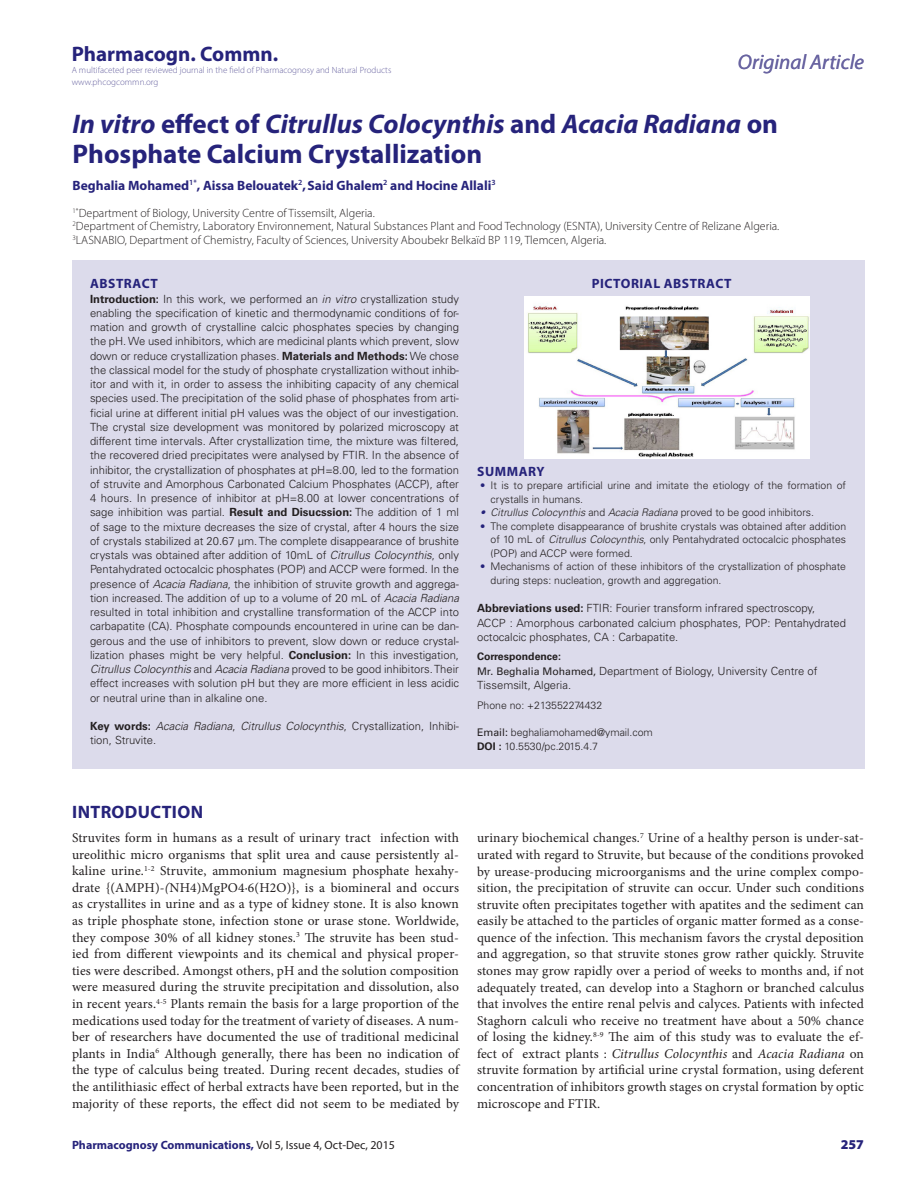
<style>
.page{position:relative;width:918px;height:1188px;background:#fff}
.page>*{position:absolute;margin:0;border:0;box-sizing:border-box;transform-origin:0 0}
.CT{font:700 27px/30px "Myriad Pro";color:#26237b}
.t1{font:700 21px "Myriad Pro";color:#26237b}
.t2{font:italic 21px "Myriad Pro";color:#6964a1}
._1_HD{font:700 18px "Myriad Pro";letter-spacing:.02em;color:#26237b}
.TXT{font:13.5px/16.6px "Minion Pro";letter-spacing:.01em;color:#231f20;text-align:justify}
.CA{font:700 13.5px "Myriad Pro";color:#26237b}
.ABS_HD{font:700 13.5px "Myriad Pro";letter-spacing:.04em;color:#26237b}
.RRH{font:900 13.5px "Myriad Pro";color:#26237b}
.CA_Aff{font:300 12px "Myriad Pro";color:#231f20}
.RRH-2{font:700 12px "Myriad Pro";color:#26237b}
.ABS_TXT{font:300 11.25px/14.2px "Univers LT Std";color:#231f20}
.ABS_AU_ADD{font:300 10.5px/13.5px "Univers LT Std";color:#231f20}
.t3{font:italic 300 10.5px "Univers LT Std";color:#231f20}
.ABS_TXT-2{font:300 10.5px "Univers LT Std";color:#231f20}
.ABS_TXT-3{font:700 10.5px "Univers LT Std";color:#231f20}
.t4{font:300 9px/12px "Myriad Pro";color:#6964a1}
.s1{font-style:italic}
.s2{font-weight:700}
.s3{color:#26237b}
.s4{font-style:normal}
.s5{font-weight:400;font-size:10.5px}
.s6{font-weight:400}
.s7{font-weight:400;color:#231f20}
</style>
<div class="page">
<div style="left:72px;top:260px;width:792px;height:508px;background:#dcdbeb"></div>
<img style="left:524px;top:296px;width:285px;height:162px">
<h2 class="t1" style="left:72px;top:40px;width:208px">Pharmacogn. Commn.</h2>
<p class="t4" style="left:72px;top:64px;width:321px">A multifaceted peer reviewed journal in the field of Pharmacognosy and Natural Products www.phcogcommn.org</p>
<h2 class="t2" style="left:738px;top:49px;width:128px">Original Article</h2>
<p class="CT" style="left:73px;top:108px;width:707px"><span class="s1">In vitro</span> effect of <span class="s1">Citrullus Colocynthis</span> and <span class="s1">Acacia Radiana</span> on<br>Phosphate Calcium Crystallization</p>
<p class="CA" style="left:73px;top:176px;width:425px">Beghalia Mohamed<sup>1*</sup>, Aissa Belouatek<sup>2</sup>,Said Ghalem<sup>2</sup> and Hocine Allali<sup>3</sup></p>
<p class="CA_Aff" style="left:73px;top:205px;width:304px"><sup>1*</sup>Department of Biology, University Centre of Tissemsilt, Algeria.</p>
<p class="CA_Aff" style="left:73px;top:219px;width:708px"><sup>2</sup>Department of Chemistry, Laboratory Environnement, Natural Substances Plant and Food Technology (ESNTA), University Centre of Relizane Algeria.</p>
<p class="CA_Aff" style="left:73px;top:232px;width:535px"><sup>3</sup>LASNABIO, Department of Chemistry, Faculty of Sciences, University Aboubekr Belkaïd BP 119, Tlemcen, Algeria.</p>
<p class="ABS_HD" style="left:90px;top:275px;width:69px">ABSTRACT</p>
<p class="ABS_TXT" style="left:90px;top:291px;width:371px;text-align:justify"><span class="s2">Introduction:</span> In this work, we performed an <span class="s1">in vitro</span> crystallization study enabling the specification of kinetic and thermodynamic conditions of for&shy;mation and growth of crystalline calcic phosphates species by changing the pH. We used inhibitors, which are medicinal plants which prevent, slow down or reduce crystallization phases. <span class="s2">Materials and Methods:</span> We chose the classical model for the study of phosphate crystallization without inhib&shy;itor and with it, in order to assess the inhibiting capacity of any chemical species used. The precipitation of the solid phase of phosphates from arti&shy;ficial urine at different initial pH values was the object of our investigation.<br>The crystal size development was monitored by polarized microscopy at different time intervals. After crystallization time, the mixture was filtered, the recovered dried precipitates were analysed by FTIR. In the absence of inhibitor, the crystallization of phosphates at pH=8.00, led to the formation of struvite and Amorphous Carbonated Calcium Phosphates (ACCP), after 4 hours. In presence of inhibitor at pH=8.00 at lower concentrations of sage inhibition was partial. <span class="s2">Result and Disucssion:</span> The addition of 1 ml of sage to the mixture decreases the size of crystal, after 4 hours the size of crystals stabilized at 20.67 μm. The complete disappearance of brushite crystals was obtained after addition of 10mL of <span class="s1">Citrullus Colocynthis</span>, only Pentahydrated octocalcic phosphates (POP) and ACCP were formed. In the presence of <span class="s1">Acacia Radiana</span>, the inhibition of struvite growth and aggrega&shy;tion increased. The addition of up to a volume of 20 mL of <span class="s1">Acacia Radiana </span>resulted in total inhibition and crystalline transformation of the ACCP into carbapatite (CA). Phosphate compounds encountered in urine can be dan&shy;gerous and the use of inhibitors to prevent, slow down or reduce crystal&shy;lization phases might be very helpful. <span class="s2">Conclusion:</span> In this investigation, <span class="s1">Citrullus Colocynthis</span> and <span class="s1">Acacia Radiana</span> proved to be good inhibitors. Their effect increases with solution pH but they are more efficient in less acidic or neutral urine than in alkaline one.</p>
<p class="ABS_TXT" style="left:90px;top:719px;width:371px"><span class="s2">Key words:</span> <span class="s1">Acacia Radiana</span>, <span class="s1">Citrullus Colocynthis</span>, Crystallization, Inhibi&shy;tion, Struvite.</p>
<p class="ABS_HD" style="left:592px;top:275px;width:141px">PICTORIAL ABSTRACT</p>
<p class="ABS_HD" style="left:477px;top:462px;width:69px">SUMMARY</p>
<p class="ABS_AU_ADD" style="left:491px;top:479px;width:357px;text-indent:-10px"><span class="s3">•</span> It is to prepare artificial urine and imitate the etiology of the formation of crystalls in humans.</p>
<p class="t3" style="left:480px;top:506px;width:335px"><span class="s3">•</span> Citrullus Colocynthis <span class="s4">and</span> Acacia Radiana <span class="s4">proved to be good inhibitors.</span></p>
<p class="ABS_AU_ADD" style="left:491px;top:519px;width:357px;text-align:justify;text-indent:-10px"><span class="s3">•</span> The complete disappearance of brushite crystals was obtained after addition of 10 mL of <span class="s1">Citrullus Colocynthis</span>, only Pentahydrated octocalcic phosphates (POP) and ACCP were formed.</p>
<p class="ABS_AU_ADD" style="left:491px;top:560px;width:357px;text-indent:-10px"><span class="s3">•</span> Mechanisms of action of these inhibitors of the crystallization of phosphate during steps: nucleation, growth and aggregation.</p>
<p class="ABS_TXT" style="left:477px;top:601px;width:371px"><span class="s2">Abbreviations used:</span> FTIR: Fourier transform infrared spectroscopy,<br>ACCP : Amorphous carbonated calcium phosphates, POP: Pentahydrated octocalcic phosphates, CA : Carbapatite.</p>
<p class="ABS_TXT-3" style="left:477px;top:650px;width:85px">Correspondence:</p>
<p class="ABS_TXT" style="left:477px;top:663px;width:342px"><span class="s5">Mr. Beghalia Mohamed,</span> Department of Biology, University Centre of</p>
<p class="ABS_TXT" style="left:477px;top:678px;width:96px">Tissemsilt, Algeria.</p>
<p class="ABS_TXT-2" style="left:477px;top:699px;width:127px">Phone no: +213552274432</p>
<p class="ABS_AU_ADD" style="left:477px;top:726px;width:177px"><span class="s6">Email:</span> beghaliamohamed@ymail.com</p>
<p class="ABS_AU_ADD" style="left:477px;top:739px;width:123px"><span class="s2">DOI :</span> 10.5530/pc.2015.4.7</p>
<p class="_1_HD" style="left:72px;top:800px;width:132px">INTRODUCTION</p>
<p class="TXT" style="left:72px;top:829px;width:389px">Struvites form in humans as a result of urinary tract infection with ureolithic micro organisms that split urea and cause persistently al&shy;kaline urine.<sup>1-2</sup> Struvite, ammonium magnesium phosphate hexahy&shy;drate {(AMPH)-<span class="s1">(</span>NH4)MgPO4·6(H2O)}, is a biomineral and occurs as crystallites in urine and as a type of kidney stone. It is also known as triple phosphate stone, infection stone or urase stone. Worldwide, they compose 30% of all kidney stones.<sup>3</sup> The struvite has been stud&shy;ied from different viewpoints and its chemical and physical proper&shy;ties were described. Amongst others, pH and the solution composition were measured during the struvite precipitation and dissolution, also in recent years.<sup>4-5</sup> Plants remain the basis for a large proportion of the medications used today for the treatment of variety of diseases. A num&shy;ber of researchers have documented the use of traditional medicinal plants in India<sup>6</sup> Although generally, there has been no indication of the type of calculus being treated. During recent decades, studies of the antilithiasic effect of herbal extracts have been reported, but in the majority of these reports, the effect did not seem to be mediated by</p>
<p class="TXT" style="left:477px;top:830px;width:389px">urinary biochemical changes.<sup>7</sup> Urine of a healthy person is under-sat&shy;urated with regard to Struvite, but because of the conditions provoked by urease-producing microorganisms and the urine complex compo&shy;sition, the precipitation of struvite can occur. Under such conditions struvite often precipitates together with apatites and the sediment can easily be attached to the particles of organic matter formed as a conse&shy;quence of the infection. This mechanism favors the crystal deposition and aggregation, so that struvite stones grow rather quickly. Struvite stones may grow rapidly over a period of weeks to months and, if not adequately treated, can develop into a Staghorn or branched calculus that involves the entire renal pelvis and calyces. Patients with infected Staghorn calculi who receive no treatment have about a 50% chance of losing the kidney.<sup>8-9</sup> The aim of this study was to evaluate the ef&shy;fect of extract plants : <span class="s1">Citrullus Colocynthis</span> and <span class="s1">Acacia Radiana</span> on struvite formation by artificial urine crystal formation, using deferent concentration of inhibitors growth stages on crystal formation by optic microscope and FTIR.</p>
<p class="RRH-2" style="left:72px;top:1137px;width:325px">Pharmacognosy Communications, <span class="s7">Vol 5, Issue 4, Oct-Dec, 2015</span></p>
<p class="RRH" style="left:841px;top:1136px;width:25px">257</p>
</div>
